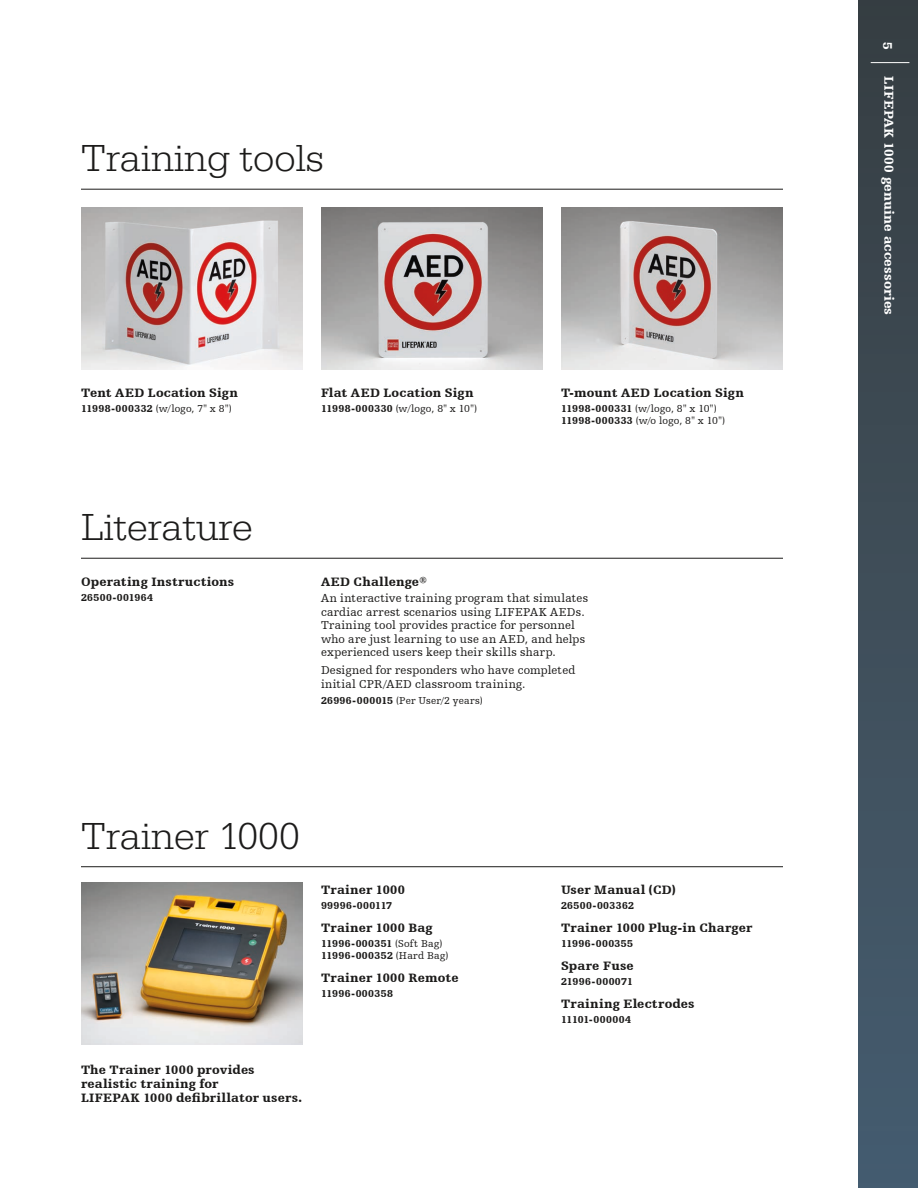
<style>
.page{position:relative;width:918px;height:1188px;background:#fff}
.page>*{position:absolute;margin:0;border:0;box-sizing:border-box;transform-origin:0 0}
.t1{font:300 39px "URW Egyptienne TOT";color:#1c1b1a}
.t2{font:900 13.5px "Humanist Slabserif 712 BT";letter-spacing:.01em;color:#fff}
.t3{font:900 12.75px/14.2px "Humanist Slabserif 712 BT";letter-spacing:.015em;color:#1c1b1a}
.t4{font:12px/13.5px "Humanist Slabserif 712 BT";letter-spacing:.02em;color:#1c1b1a}
.t5{font:10.5px/12px "Humanist Slabserif 712 BT";letter-spacing:.01em;color:#1c1b1a}
.t6{font:900 10.5px/12px "Humanist Slabserif 712 BT";letter-spacing:.035em;color:#1c1b1a}
.s1{font-weight:900}
.s2{font-weight:400}
</style>
<div class="page">
<div style="left:858px;top:0;width:60px;height:1188px;background:linear-gradient(to bottom,#373e42,#455d70)"></div>
<hr style="left:871px;top:62px;width:38px;height:1px;background:#fff">
<img style="left:81px;top:883px;width:222px;height:161px">
<hr style="left:81px;top:189px;width:702px;height:1px;background:#1c1b1a">
<hr style="left:81px;top:558px;width:702px;height:1px;background:#1c1b1a">
<hr style="left:81px;top:866px;width:702px;height:1px;background:#1c1b1a">
<img style="left:81px;top:207px;width:222px;height:162px">
<img style="left:321px;top:207px;width:222px;height:162px">
<img style="left:561px;top:207px;width:222px;height:162px">
<h1 class="t1" style="left:81px;top:135px;width:244px">Training tools</h1>
<p class="t3" style="left:81px;top:385px;width:159px">Tent AED Location Sign</p>
<p class="t5" style="left:81px;top:402px;width:152px"><span class="s1">11998-000332</span> (w/logo, 7" x 8")</p>
<h1 class="t1" style="left:81px;top:504px;width:173px">Literature</h1>
<p class="t3" style="left:321px;top:385px;width:154px">Flat AED Location Sign</p>
<p class="t5" style="left:321px;top:402px;width:158px"><span class="s1">11998-000330</span> (w/logo, 8" x 10")</p>
<p class="t3" style="left:561px;top:385px;width:184px">T-mount AED Location Sign</p>
<p class="t5" style="left:561px;top:402px;width:166px"><span class="s1">11998-000331</span> (w/logo, 8" x 10")<br><span class="s1">11998-000333</span> (w/o logo, 8" x 10")</p>
<p class="t3" style="left:81px;top:574px;width:155px">Operating Instructions</p>
<p class="t6" style="left:81px;top:591px;width:74px">26500-001964</p>
<p class="t3" style="left:321px;top:574px;width:107px">AED Challenge<sup>®</sup></p>
<p class="t4" style="left:321px;top:591px;width:269px">An interactive training program that simulates cardiac arrest scenarios using LIFEPAK AEDs.<br>Training tool provides practice for personnel who are just learning to use an AED, and helps experienced users keep their skills sharp.</p>
<p class="t4" style="left:321px;top:663px;width:256px">Designed for responders who have completed initial CPR/AED classroom training.</p>
<p class="t5" style="left:321px;top:695px;width:163px"><span class="s1">26996-000015</span> (Per User/2 years)</p>
<h1 class="t1" style="left:81px;top:813px;width:220px">Trainer 1000</h1>
<p class="t3" style="left:321px;top:882px;width:86px">Trainer 1000</p>
<p class="t6" style="left:321px;top:899px;width:73px">99996-000117</p>
<p class="t3" style="left:321px;top:920px;width:113px">Trainer 1000 Bag</p>
<p class="t6" style="left:321px;top:937px;width:129px">11996-000351 <span class="s2">(Soft Bag)<br></span>11996-000352 <span class="s2">(Hard Bag)</span></p>
<p class="t3" style="left:321px;top:970px;width:139px">Trainer 1000 Remote</p>
<p class="t6" style="left:321px;top:987px;width:73px">11996-000358</p>
<p class="t3" style="left:81px;top:1062px;width:222px">The Trainer 1000 provides realistic training for<br>LIFEPAK 1000 defibrillator users.</p>
<p class="t3" style="left:561px;top:882px;width:116px">User Manual (CD)</p>
<p class="t6" style="left:561px;top:899px;width:75px">26500-003362</p>
<p class="t3" style="left:561px;top:920px;width:193px">Trainer 1000 Plug-in Charger</p>
<p class="t6" style="left:561px;top:937px;width:73px">11996-000355</p>
<p class="t3" style="left:561px;top:958px;width:74px">Spare Fuse</p>
<p class="t6" style="left:561px;top:975px;width:73px">21996-000071</p>
<p class="t3" style="left:561px;top:997px;width:135px">Training Electrodes</p>
<p class="t6" style="left:561px;top:1014px;width:71px">11101-000004</p>
<p class="t2" style="left:896px;top:42px;width:9px;rotate:90deg">5</p>
<p class="t2" style="left:898px;top:76px;width:240px;rotate:90deg">LIFEPAK 1000 genuine accessories</p>
</div>
